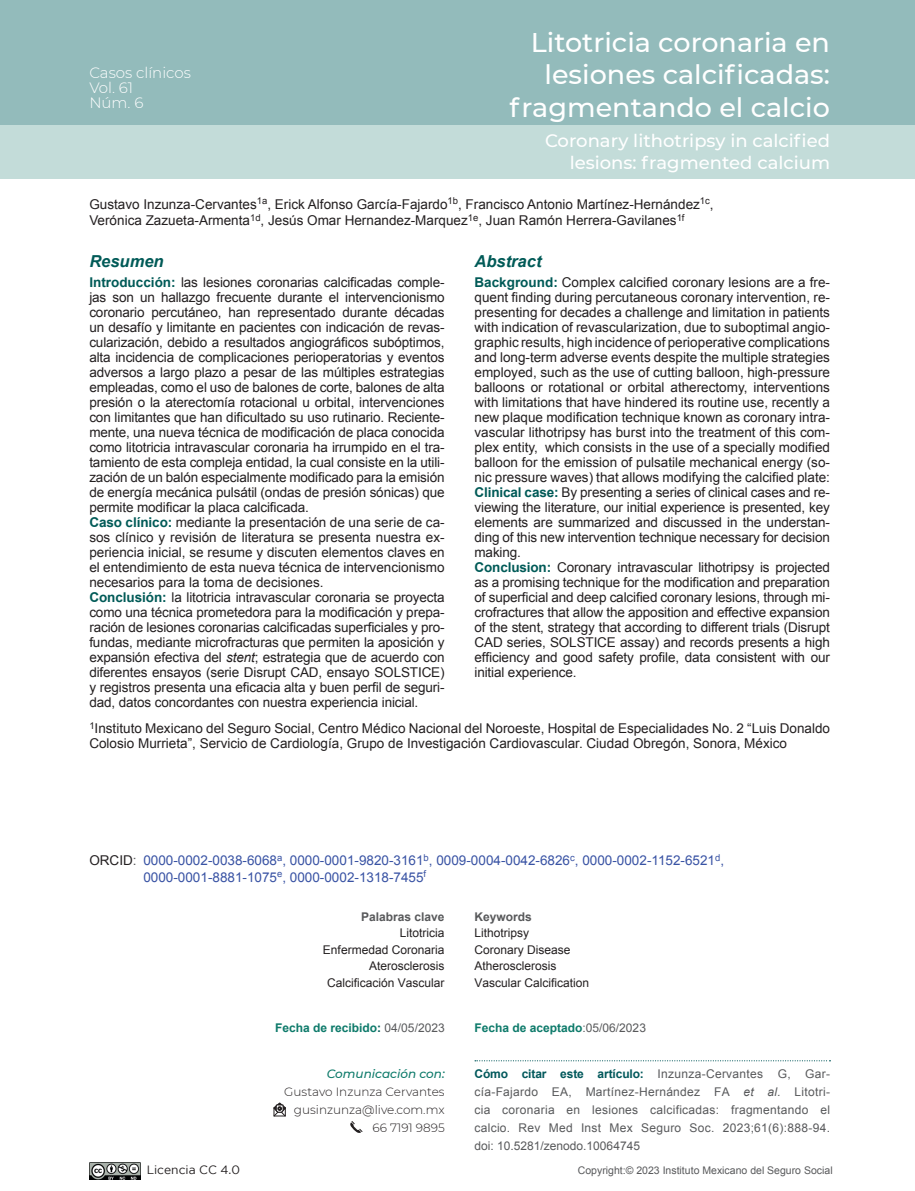
<style>
.page{position:relative;width:915px;height:1191px;background:#fff}
.page>*{position:absolute;margin:0;border:0;box-sizing:border-box;transform-origin:0 0}
.t1{font:500 27px/32.4px "Montserrat";color:#fff;text-align:right}
.t2{font:500 18px/21.6px "Montserrat";color:#fff;text-align:right}
.t3{font:italic 700 16.5px "Arial";color:#005a57}
.t4{font:300 15px/15px "Montserrat";color:#fff}
.t5{font:13.5px/15px "Arial";letter-spacing:-.01em;color:#231f20}
.t6{font:13.5px/16.2px "Arial";color:#3953a4}
.t7{font:12px/18px "Arial";letter-spacing:.025em;color:#58595b;text-align:justify}
.t8{font:12px/16.5px "Arial";color:#231f20}
.t9{font:300 12px/18px "Montserrat";color:#231f20;text-align:right}
.t10{font:700 12px "Arial";color:#0d7a6a}
.t11{font:700 12px "Arial";color:#58595b}
.t12{font:italic 500 12px "Montserrat";color:#0d7a6a}
.t13{font:12px "Gotham";color:#231f20}
.t14{font:10.5px "Arial";color:#58595b}
.s1{font-weight:700;color:#005a57}
.s2{font-style:italic}
.s3{color:#231f20}
.s4{color:#58595b}
.s5{color:#005a57}
.s6{font-weight:400;color:#58595b}
.s7{font-weight:700;color:#01585b}
</style>
<div class="page">
<div style="left:0;top:0;width:914px;height:125px;background:#93bbbb"></div>
<div style="left:0;top:125px;width:914px;height:54px;background:#c3dcd9"></div>
<svg style="left:475px;top:1060px;width:355px;height:1px"></svg>
<svg style="left:273px;top:1102px;width:13px;height:15px"></svg>
<svg style="left:350px;top:1121px;width:13px;height:12px"></svg>
<img style="left:89px;top:1162px;width:51px;height:17px">
<p class="t4" style="left:89px;top:64px;width:103px">Casos clínicos<br>Vol. 61<br>Núm. 6</p>
<h1 class="t1" style="left:509px;top:25px;width:322px">Litotricia coronaria en lesiones calcificadas: fragmentando el calcio</h1>
<h2 class="t2" style="left:545px;top:129px;width:286px">Coronary lithotripsy in calcified lesions: fragmented calcium</h2>
<p class="t5" style="left:89px;top:196px;width:625px;line-height:16.5px">Gustavo Inzunza-Cervantes<sup>1a</sup>, Erick Alfonso García-Fajardo<sup>1b</sup>, Francisco Antonio Martínez-Hernández<sup>1c</sup>,<br>Verónica Zazueta-Armenta<sup>1d</sup>, Jesús Omar Hernandez-Marquez<sup>1e</sup>, Juan Ramón Herrera-Gavilanes<sup>1f</sup></p>
<p class="t3" style="left:89px;top:251px;width:76px">Resumen</p>
<p class="t3" style="left:474px;top:251px;width:68px">Abstract</p>
<p class="t5" style="left:474px;top:275px;width:357px"><span class="s1">Background:</span> Complex calcified coronary lesions are a fre&shy;quent finding during percutaneous coronary intervention, re&shy;presenting for decades a challenge and limitation in patients with indication of revascularization, due to suboptimal angio&shy;graphic results, high incidence of perioperative complications and long-term adverse events despite the multiple strategies employed, such as the use of cutting balloon, high-pressure balloons or rotational or orbital atherectomy, interventions with limitations that have hindered its routine use, recently a new plaque modification technique known as coronary intra&shy;vascular lithotripsy has burst into the treatment of this com&shy;plex entity, which consists in the use of a specially modified balloon for the emission of pulsatile mechanical energy (so&shy;nic pressure waves) that allows modifying the calcified plate:<br><span class="s1">Clinical case:</span> By presenting a series of clinical cases and re&shy;viewing the literature, our initial experience is presented, key elements are summarized and discussed in the understan&shy;ding of this new intervention technique necessary for decision making.<br><span class="s1">Conclusion:</span> Coronary intravascular lithotripsy is projected as a promising technique for the modification and preparation of superficial and deep calcified coronary lesions, through mi&shy;crofractures that allow the apposition and effective expansion of the stent, strategy that according to different trials (Disrupt CAD series, SOLSTICE assay) and records presents a high efficiency and good safety profile, data consistent with our initial experience.</p>
<p class="t5" style="left:89px;top:275px;width:357px"><span class="s1">Introducción:</span> las lesiones coronarias calcificadas comple&shy;jas son un hallazgo frecuente durante el intervencionismo coronario percutáneo, han representado durante décadas un desafío y limitante en pacientes con indicación de revas&shy;cularización, debido a resultados angiográficos subóptimos, alta incidencia de complicaciones perioperatorias y eventos adversos a largo plazo a pesar de las múltiples estrategias empleadas, como el uso de balones de corte, balones de alta presión o la aterectomía rotacional u orbital, intervenciones con limitantes que han dificultado su uso rutinario. Reciente&shy;mente, una nueva técnica de modificación de placa conocida como litotricia intravascular coronaria ha irrumpido en el tra&shy;tamiento de esta compleja entidad, la cual consiste en la utili&shy;zación de un balón especialmente modificado para la emisión de energía mecánica pulsátil (ondas de presión sónicas) que permite modificar la placa calcificada.<br><span class="s1">Caso clínico:</span> mediante la presentación de una serie de ca&shy;sos clínico y revisión de literatura se presenta nuestra ex&shy;periencia inicial, se resume y discuten elementos claves en el entendimiento de esta nueva técnica de intervencionismo necesarios para la toma de decisiones.<br><span class="s1">Conclusión:</span> la litotricia intravascular coronaria se proyecta como una técnica prometedora para la modificación y prepa&shy;ración de lesiones coronarias calcificadas superficiales y pro&shy;fundas, mediante microfracturas que permiten la aposición y expansión efectiva del <span class="s2">stent</span>; estrategia que de acuerdo con diferentes ensayos (serie Disrupt CAD, ensayo SOLSTICE) y registros presenta una eficacia alta y buen perfil de seguri&shy;dad, datos concordantes con nuestra experiencia inicial.</p>
<p class="t5" style="left:89px;top:721px;width:742px"><sup>1</sup>Instituto Mexicano del Seguro Social, Centro Médico Nacional del Noroeste, Hospital de Especialidades No. 2 “Luis Donaldo<br>Colosio Murrieta”, Servicio de Cardiología, Grupo de Investigación Cardiovascular. Ciudad Obregón, Sonora, México</p>
<p class="t6" style="left:143px;top:852px;width:582px;text-indent:-54px"><span class="s3">ORCID</span><span class="s4">:</span> 0000-0002-0038-6068<sup>a</sup>, 0000-0001-9820-3161<sup>b</sup>, 0009-0004-0042-6826<sup>c</sup>, 0000-0002-1152-6521<sup>d</sup>,<br>0000-0001-8881-1075<sup>e</sup>, 0000-0002-1318-7455<sup>f</sup></p>
<p class="t11" style="left:361px;top:908px;width:85px">Palabras clave</p>
<p class="t8" style="left:323px;top:924px;width:123px;text-align:right">Litotricia<br>Enfermedad Coronaria<br>Aterosclerosis<br>Calcificación Vascular</p>
<p class="t10" style="left:275px;top:1019px;width:171px">Fecha de recibido<span class="s5">:</span> <span class="s6">04/05/2023</span></p>
<p class="t12" style="left:327px;top:1065px;width:119px">Comunicación con:</p>
<p class="t9" style="left:284px;top:1082px;width:162px">Gustavo Inzunza Cervantes gusinzunza@live.com.mx<br>66 7191 9895</p>
<p class="t11" style="left:474px;top:908px;width:59px">Keywords</p>
<p class="t8" style="left:474px;top:924px;width:116px">Lithotripsy<br>Coronary Disease<br>Atherosclerosis<br>Vascular Calcification</p>
<p class="t10" style="left:474px;top:1020px;width:173px">Fecha de aceptado<span class="s6">:05/06/2023</span></p>
<p class="t7" style="left:474px;top:1064px;width:357px"><span class="s7">Cómo citar este artículo:</span> Inzunza-Cervantes G, Gar&shy;cía-Fajardo EA, Martínez-Hernández FA <span class="s2">et al.</span> Litotri&shy;cia coronaria en lesiones calcificadas: fragmentando el calcio. Rev Med Inst Mex Seguro Soc. 2023;61(6):888-94. doi: 10.5281/zenodo.10064745</p>
<p class="t13" style="left:147px;top:1162px;width:95px">Licencia CC 4.0</p>
<p class="t14" style="left:577px;top:1163px;width:256px">Copyright:© 2023 Instituto Mexicano del Seguro Social</p>
</div>
